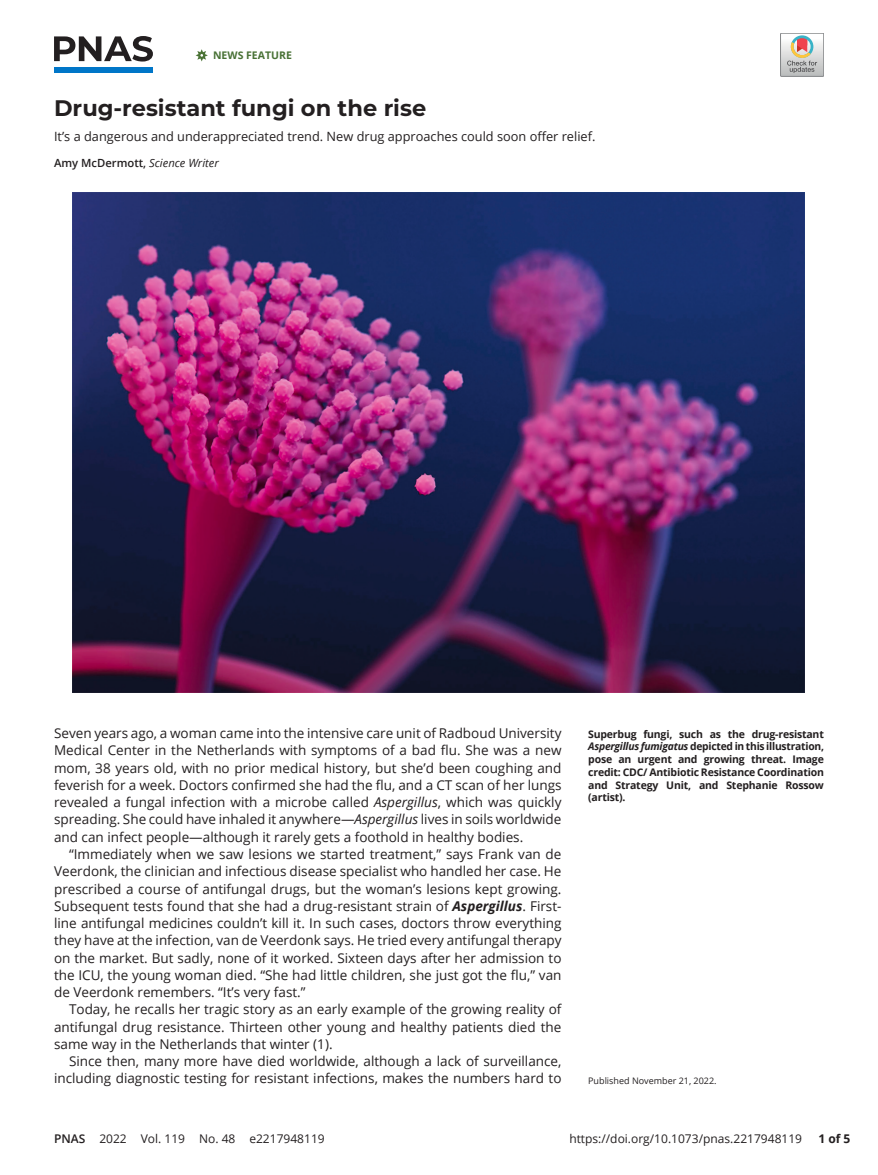
<style>
.page{position:relative;width:878px;height:1175px;background:#fff}
.page>*{position:absolute;margin:0;border:0;box-sizing:border-box;transform-origin:0 0}
.t1{font:700 22.5px "Montserrat";color:#231f20}
.t2{font:13.5px/17.2px "Open Sans";color:#231f20;text-align:justify}
.t3{font:12.75px "Open Sans";color:#231f20}
.t4{font:12px "Open Sans";color:#231f20}
.t5{font:700 12px "Open Sans";color:#231f20}
.t6{font:600 11.25px "Open Sans";color:#231f20}
.t7{font:700 10.5px/12.8px "Open Sans";letter-spacing:-.02em;color:#231f20;text-align:justify}
.t8{font:700 10.5px "Open Sans";color:#487135}
.t9{font:9px "Open Sans";color:#231f20}
.s1{font-weight:400;font-style:italic}
.s2{font-style:italic}
.s3{font-weight:700;font-style:italic}
.s4{font-weight:600}
</style>
<div class="page">
<svg style="left:54px;top:36px;width:99px;height:26px"></svg>
<div style="left:54px;top:67px;width:99px;height:6px;background:#0076c8"></div>
<svg style="left:195px;top:49px;width:13px;height:12px"></svg>
<div style="left:780px;top:33px;width:43px;height:44px;border:1px solid #848688"></div>
<svg style="left:780px;top:33px;width:43px;height:43px"></svg>
<img style="left:73px;top:192px;width:731px;height:500px">
<p class="t8" style="left:213px;top:47px;width:80px">NEWS FEATURE</p>
<h1 class="t1" style="left:54px;top:91px;width:373px">Drug-resistant fungi on the rise</h1>
<p class="t3" style="left:54px;top:128px;width:542px">It’s a dangerous and underappreciated trend. New drug approaches could soon offer relief.</p>
<p class="t6" style="left:54px;top:155px;width:166px">Amy McDermott, <span class="s1">Science Writer</span></p>
<p class="t2" style="left:54px;top:724px;width:509px">Seven years ago, a woman came into the intensive care unit of Radboud University Medical Center in the Netherlands with symptoms of a bad flu. She was a new mom, 38 years old, with no prior medical history, but she’d been coughing and feverish for a week. Doctors confirmed she had the flu, and a CT scan of her lungs revealed a fungal infection with a microbe called <span class="s2">Aspergillus</span>, which was quickly spreading. She could have inhaled it anywhere—<span class="s2">Aspergillus</span> lives in soils worldwide and can infect people—although it rarely gets a foothold in healthy bodies.</p>
<p class="t2" style="left:54px;top:845px;width:509px;text-indent:15px">“Immediately when we saw lesions we started treatment,” says Frank van de Veerdonk, the clinician and infectious disease specialist who handled her case. He prescribed a course of antifungal drugs, but the woman’s lesions kept growing.<br>Subsequent tests found that she had a drug-resistant strain of <span class="s3">Aspergillus</span>. First&shy;line antifungal medicines couldn’t kill it. In such cases, doctors throw everything they have at the infection, van de Veerdonk says. He tried every antifungal therapy on the market. But sadly, none of it worked. Sixteen days after her admission to the ICU, the young woman died. “She had little children, she just got the flu,” van de Veerdonk remembers. “It’s very fast.”</p>
<p class="t2" style="left:54px;top:1000px;width:509px;text-indent:15px">Today, he recalls her tragic story as an early example of the growing reality of antifungal drug resistance. Thirteen other young and healthy patients died the same way in the Netherlands that winter (1).</p>
<p class="t2" style="left:54px;top:1052px;width:509px;text-align:right">Since then, many more have died worldwide, although a lack of surveillance, including diagnostic testing for resistant infections, makes the numbers hard to</p>
<p class="t7" style="left:588px;top:727px;width:237px">Superbug fungi, such as the drug-resistant <span class="s2">Aspergillus fumigatus</span> depicted in this illustration, pose an urgent and growing threat. Image credit: CDC/ Antibiotic Resistance Coordination and Strategy Unit, and Stephanie Rossow (artist).</p>
<p class="t9" style="left:588px;top:1074px;width:130px">Published November 21, 2022.</p>
<p class="t4" style="left:54px;top:1130px;width:272px"><span class="s4">PNAS</span> 2022 Vol. 119 No. 48 e2217948119</p>
<p class="t4" style="left:569px;top:1130px;width:234px">https://doi.org/10.1073/pnas.2217948119</p>
<p class="t5" style="left:818px;top:1130px;width:34px">1 of 5</p>
</div>
